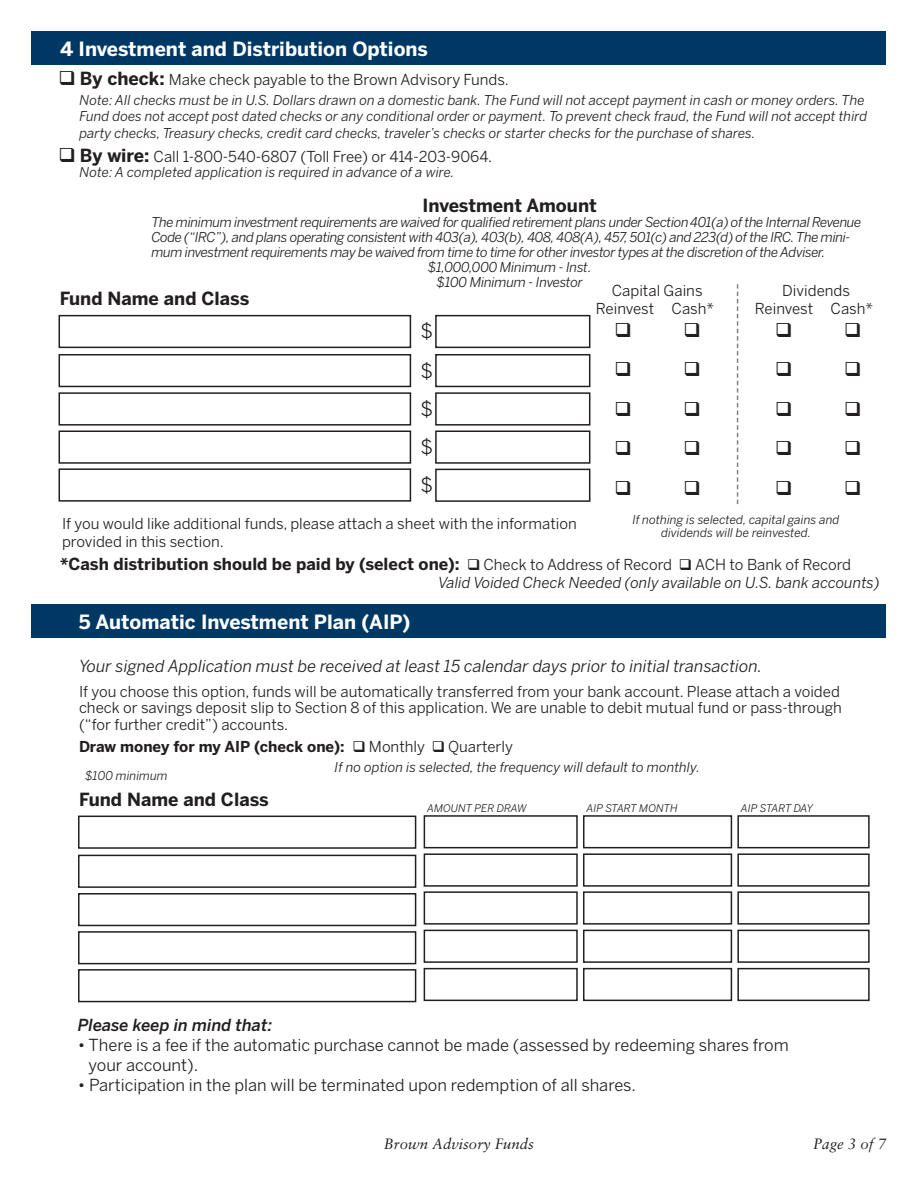
<style>
.page{position:relative;width:918px;height:1188px;background:#fff}
.page>*{position:absolute;margin:0;border:0;box-sizing:border-box;transform-origin:0 0}
.t1{font:700 19.5px "Benton Sans";color:#fff}
.t2{font:19.5px "Benton Sans";color:#231f20}
.t3{font:700 18px "Benton Sans";color:#231f20}
.t4{font:16.5px/19.8px "Benton Sans";color:#231f20}
.t5{font:700 16.5px "Benton Sans";color:#231f20}
.t6{font:italic 16.5px "Benton Sans";color:#231f20}
.t7{font:italic 500 16.5px "Benton Sans";color:#231f20}
.t8{font:15px/16.5px "Benton Sans";color:#231f20}
.t9{font:italic 15px "Benton Sans";color:#231f20}
.t10{font:700 15px "Benton Sans";color:#231f20}
.t11{font:italic 15px "Sabon";color:#231f20}
.t12{font:italic 13.5px/16.5px "Benton Sans";color:#231f20}
.t13{font:italic 13.5px/15px "Benton Sans";letter-spacing:-.02em;color:#231f20}
.t14{font:italic 12px "Benton Sans";color:#231f20}
.t15{font:italic 10.5px "Benton Sans";color:#231f20}
.t16{font:italic 10.5px "Benton Sans";letter-spacing:-.035em;color:#231f20}
.s1{font-weight:700;font-size:18px}
.s2{font-weight:400;font-size:15px}
.s3{font-weight:400}
</style>
<div class="page">
<div style="left:32px;top:32px;width:854px;height:33px;background:#003864"></div>
<div style="left:32px;top:605px;width:854px;height:33px;background:#003864"></div>
<div style="left:435px;top:315px;width:155px;height:33px;border:2px solid #231f20"></div>
<div style="left:59px;top:315px;width:352px;height:33px;border:2px solid #231f20"></div>
<div style="left:78px;top:816px;width:338px;height:33px;border:2px solid #231f20"></div>
<div style="left:59px;top:354px;width:352px;height:33px;border:2px solid #231f20"></div>
<div style="left:78px;top:855px;width:338px;height:33px;border:2px solid #231f20"></div>
<div style="left:59px;top:392px;width:352px;height:34px;border:2px solid #231f20"></div>
<div style="left:78px;top:893px;width:338px;height:33px;border:2px solid #231f20"></div>
<div style="left:59px;top:430px;width:352px;height:34px;border:2px solid #231f20"></div>
<div style="left:78px;top:931px;width:338px;height:33px;border:2px solid #231f20"></div>
<div style="left:59px;top:468px;width:352px;height:34px;border:2px solid #231f20"></div>
<div style="left:78px;top:969px;width:338px;height:33px;border:2px solid #231f20"></div>
<div style="left:435px;top:354px;width:155px;height:33px;border:2px solid #231f20"></div>
<div style="left:435px;top:392px;width:155px;height:34px;border:2px solid #231f20"></div>
<div style="left:435px;top:430px;width:155px;height:34px;border:2px solid #231f20"></div>
<div style="left:435px;top:469px;width:155px;height:33px;border:2px solid #231f20"></div>
<svg style="left:737px;top:284px;width:1px;height:220px"></svg>
<div style="left:424px;top:815px;width:154px;height:33px;border:2px solid #231f20"></div>
<div style="left:424px;top:853px;width:154px;height:34px;border:2px solid #231f20"></div>
<div style="left:424px;top:891px;width:154px;height:34px;border:2px solid #231f20"></div>
<div style="left:424px;top:930px;width:154px;height:33px;border:2px solid #231f20"></div>
<div style="left:424px;top:968px;width:154px;height:33px;border:2px solid #231f20"></div>
<div style="left:583px;top:815px;width:149px;height:33px;border:2px solid #231f20"></div>
<div style="left:583px;top:853px;width:149px;height:34px;border:2px solid #231f20"></div>
<div style="left:583px;top:891px;width:149px;height:34px;border:2px solid #231f20"></div>
<div style="left:583px;top:930px;width:149px;height:33px;border:2px solid #231f20"></div>
<div style="left:583px;top:968px;width:149px;height:33px;border:2px solid #231f20"></div>
<div style="left:737px;top:815px;width:133px;height:33px;border:2px solid #231f20"></div>
<div style="left:737px;top:853px;width:133px;height:34px;border:2px solid #231f20"></div>
<div style="left:737px;top:891px;width:133px;height:34px;border:2px solid #231f20"></div>
<div style="left:737px;top:930px;width:133px;height:33px;border:2px solid #231f20"></div>
<div style="left:737px;top:968px;width:133px;height:33px;border:2px solid #231f20"></div>
<p class="t1" style="left:60px;top:37px;width:369px">4 Investment and Distribution Options</p>
<p class="t8" style="left:59px;top:71px;width:452px">❑ <span class="s1">By check:</span> Make check payable to the Brown Advisory Funds.</p>
<p class="t12" style="left:80px;top:92px;width:789px">Note: All checks must be in U.S. Dollars drawn on a domestic bank. The Fund will not accept payment in cash or money orders. The<br>Fund does not accept post dated checks or any conditional order or payment. To prevent check fraud, the Fund will not accept third party checks, Treasury checks, credit card checks, traveler’s checks or starter checks for the purchase of shares.</p>
<p class="t8" style="left:59px;top:149px;width:435px">❑ <span class="s1">By wire:</span> Call 1-800-540-6807 (Toll Free) or 414-203-9064.</p>
<p class="t12" style="left:80px;top:164px;width:376px">Note: A completed application is required in advance of a wire.</p>
<p class="t3" style="left:423px;top:195px;width:176px">Investment Amount</p>
<p class="t13" style="left:151px;top:214px;width:712px">The minimum investment requirements are waived for qualified retirement plans under Section 401(a) of the Internal Revenue<br>Code (“IRC”), and plans operating consistent with 403(a), 403(b), 408, 408(A), 457, 501(c) and 223(d) of the IRC. The mini&shy;mum investment requirements may be waived from time to time for other investor types at the discretion of the Adviser.</p>
<p class="t13" style="left:428px;top:259px;width:165px">$1,000,000 Minimum - Inst.</p>
<p class="t13" style="left:436px;top:274px;width:148px">$100 Minimum - Investor</p>
<p class="t8" style="left:612px;top:282px;width:92px">Capital Gains</p>
<p class="t8" style="left:782px;top:282px;width:69px">Dividends</p>
<p class="t8" style="left:672px;top:300px;width:44px">Cash*</p>
<p class="t8" style="left:831px;top:300px;width:44px">Cash*</p>
<p class="t3" style="left:60px;top:288px;width:191px">Fund Name and Class</p>
<p class="t8" style="left:596px;top:300px;width:60px">Reinvest</p>
<p class="t8" style="left:755px;top:300px;width:60px">Reinvest</p>
<p class="t2" style="left:420px;top:320px;width:14px">$</p>
<p class="t2" style="left:420px;top:359px;width:14px">$</p>
<p class="t2" style="left:420px;top:397px;width:14px">$</p>
<p class="t2" style="left:420px;top:435px;width:14px">$</p>
<p class="t2" style="left:420px;top:474px;width:14px">$</p>
<p class="t8" style="left:62px;top:515px;width:516px">If you would like additional funds, please attach a sheet with the information</p>
<p class="t8" style="left:62px;top:533px;width:163px">provided in this section.</p>
<p class="t14" style="left:632px;top:512px;width:209px">If nothing is selected, capital gains and</p>
<p class="t14" style="left:661px;top:526px;width:152px">dividends will be reinvested.</p>
<p class="t5" style="left:60px;top:554px;width:793px">*Cash distribution should be paid by (select one): ❑ <span class="s2">Check to Address of Record</span> ❑ <span class="s2">ACH to Bank of Record</span></p>
<p class="t9" style="left:438px;top:573px;width:443px">Valid Voided Check Needed (only available on U.S. bank accounts)</p>
<p class="t1" style="left:79px;top:610px;width:333px">5 Automatic Investment Plan (AIP)</p>
<p class="t6" style="left:79px;top:656px;width:685px">Your signed Application must be received at least 15 calendar days prior to initial transaction.</p>
<p class="t8" style="left:79px;top:683px;width:764px">If you choose this option, funds will be automatically transferred from your bank account. Please attach a voided check or savings deposit slip to Section 8 of this application. We are unable to debit mutual fund or pass-through (“for further credit”) accounts.</p>
<p class="t10" style="left:79px;top:738px;width:435px">Draw money for my AIP (check one): ❑ <span class="s3">Monthly</span> ❑ <span class="s3">Quarterly</span></p>
<p class="t12" style="left:335px;top:759px;width:367px">If no option is selected, the frequency will default to monthly.</p>
<p class="t14" style="left:85px;top:768px;width:84px">$100 minimum</p>
<p class="t3" style="left:79px;top:788px;width:191px">Fund Name and Class</p>
<p class="t15" style="left:427px;top:802px;width:101px">AMOUNT PER DRAW</p>
<p class="t15" style="left:587px;top:802px;width:93px">AIP START MONTH</p>
<p class="t16" style="left:741px;top:802px;width:74px">AIP START DAY</p>
<p class="t7" style="left:78px;top:1016px;width:196px">Please keep in mind that:</p>
<p class="t4" style="left:89px;top:1035px;width:702px;text-indent:-11px">• There is a fee if the automatic purchase cannot be made (assessed by redeeming shares from your account).</p>
<p class="t4" style="left:78px;top:1075px;width:560px">• Participation in the plan will be terminated upon redemption of all shares.</p>
<p class="t11" style="left:384px;top:1136px;width:152px">Brown Advisory Funds</p>
<p class="t11" style="left:813px;top:1135px;width:75px">Page 3 of 7</p>
</div>
